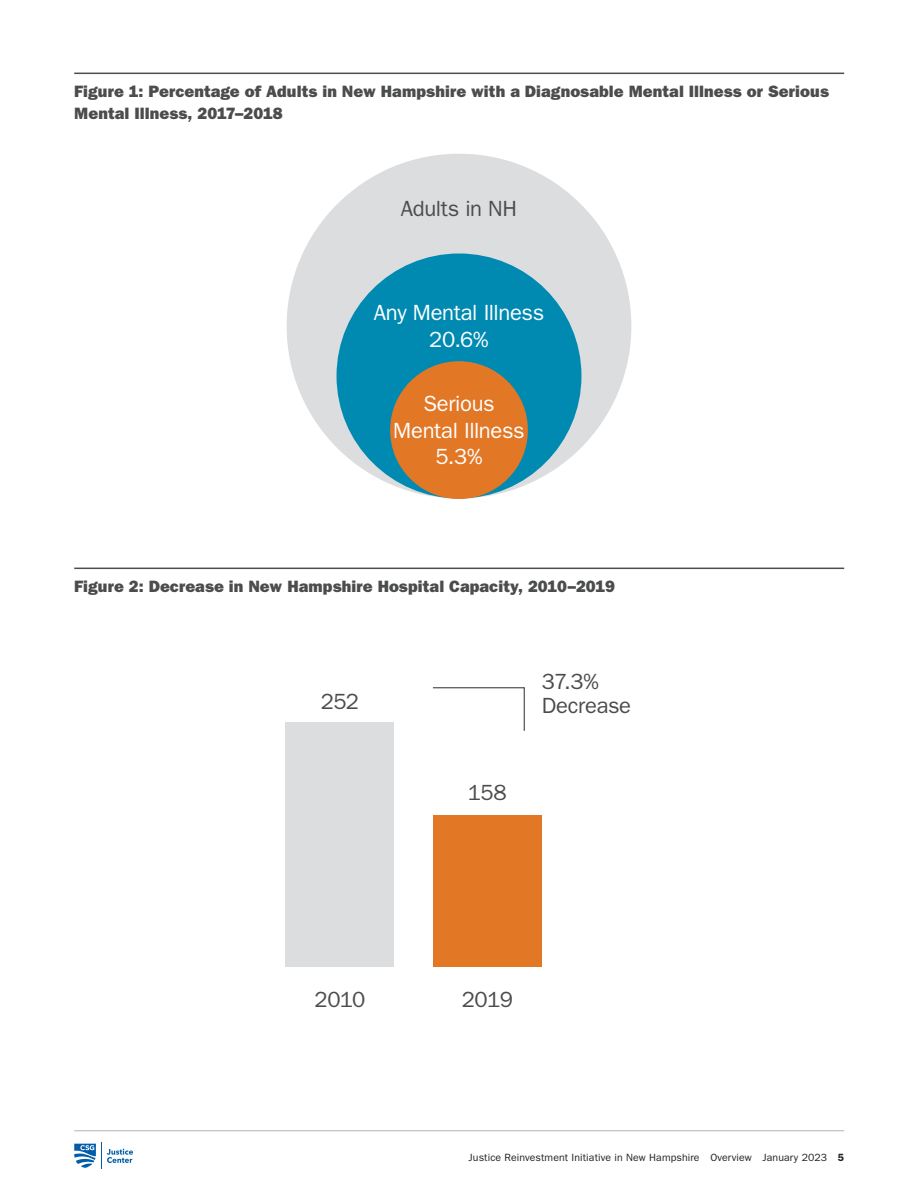
<style>
.page{position:relative;width:918px;height:1188px;background:#fff}
.page>*{position:absolute;margin:0;border:0;box-sizing:border-box;transform-origin:0 0}
.P4_Source{font:22.05px/26.4px "ITC Franklin Gothic Std";letter-spacing:-.015em;color:#fff;text-align:center}
.P4_Source-2{font:22.05px/23.7px "ITC Franklin Gothic Std";letter-spacing:-.02em;color:#4b4c4d}
.H6_Figure_Head{font:16.5px/22.5px "ITC Franklin Gothic Std Hvy";letter-spacing:.005em;color:#4b4c4d}
.t1{font:10.5px "ITC Franklin Gothic Std";letter-spacing:.01em;color:#231f20}
.s1{font-weight:600}
</style>
<div class="page">
<hr style="left:74px;top:1130px;width:770px;height:1px;background:#b2b3b7">
<svg style="left:74px;top:1143px;width:59px;height:26px"></svg>
<hr style="left:74px;top:73px;width:770px;height:1px;background:#4b4c4d">
<hr style="left:74px;top:568px;width:770px;height:1px;background:#4b4c4d">
<div style="left:287px;top:154px;width:344px;height:344px;background:#dcdddf;border-radius:50%"></div>
<div style="left:337px;top:253px;width:244px;height:245px;background:#008ab2;border-radius:50%"></div>
<div style="left:390px;top:361px;width:138px;height:138px;background:#e27726;border-radius:50%"></div>
<div style="left:286px;top:722px;width:108px;height:245px;background:#dcdddf"></div>
<div style="left:433px;top:815px;width:109px;height:152px;background:#e27726"></div>
<svg style="left:433px;top:687px;width:92px;height:44px"></svg>
<p class="H6_Figure_Head" style="left:74px;top:80px;width:756px">Figure 1: Percentage of Adults in New Hampshire with a Diagnosable Mental Illness or Serious<br>Mental Illness, 2017–2018</p>
<p class="P4_Source-2" style="left:401px;top:197px;width:118px">Adults in NH</p>
<p class="P4_Source" style="left:374px;top:300px;width:172px">Any Mental Illness<br>20.6%</p>
<p class="P4_Source" style="left:393px;top:391px;width:133px">Serious<br>Mental Illness<br>5.3%</p>
<p class="H6_Figure_Head" style="left:74px;top:575px;width:542px">Figure 2: Decrease in New Hampshire Hospital Capacity, 2010–2019</p>
<p class="P4_Source-2" style="left:321px;top:689px;width:40px">252</p>
<p class="P4_Source-2" style="left:468px;top:781px;width:40px">158</p>
<p class="P4_Source-2" style="left:542px;top:670px;width:91px">37.3%<br>Decrease</p>
<p class="P4_Source-2" style="left:315px;top:988px;width:52px">2010</p>
<p class="P4_Source-2" style="left:462px;top:988px;width:53px">2019</p>
<p class="t1" style="left:469px;top:1152px;width:377px">Justice Reinvestment Initiative in New Hampshire Overview January 2023 <span class="s1">5</span></p>
</div>
